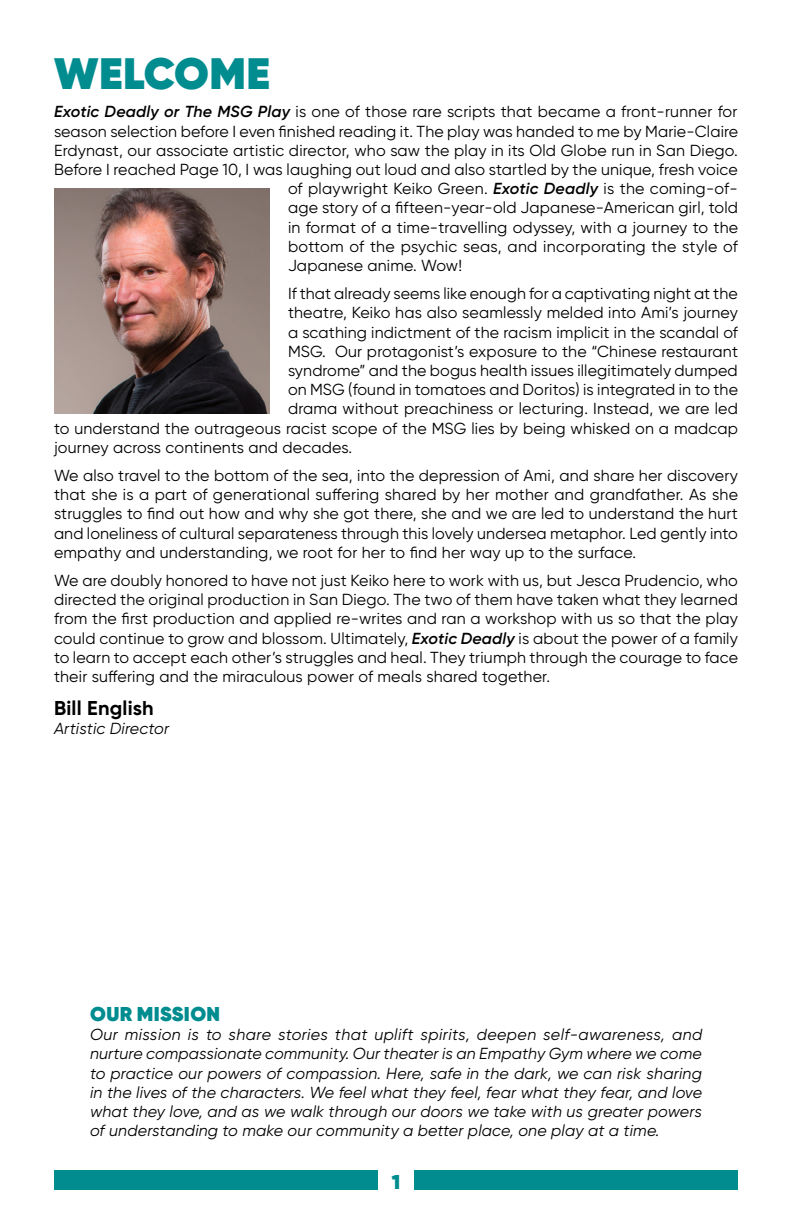
<style>
.page{position:relative;width:792px;height:1224px;background:#fff}
.page>*{position:absolute;margin:0;border:0;box-sizing:border-box;transform-origin:0 0}
.t1{font:800 44px "Gilroy";letter-spacing:.01em;color:#018c90}
.t2{font:800 20px "Gilroy";letter-spacing:.02em;color:#018c90}
.t3{font:700 20px "Gilroy";letter-spacing:.01em;color:#000}
.t4{font:16px/19.2px "Gilroy";letter-spacing:.01em;color:#000;text-align:justify}
.t5{font:italic 16px/19.2px "Gilroy";letter-spacing:.01em;color:#000;text-align:justify}
.s1{font-weight:600;font-style:italic}
</style>
<div class="page">
<div style="left:54px;top:1170px;width:684px;height:20px;background:#018c90"></div>
<div style="left:378px;top:1166px;width:36px;height:29px;background:#fff"></div>
<img style="left:54px;top:188px;width:216px;height:225px">
<h1 class="t1" style="left:54px;top:46px;width:218px">WELCOME</h1>
<p class="t4" style="left:54px;top:102px;width:685px"><span class="s1">Exotic Deadly or The MSG Play</span> is one of those rare scripts that became a front-runner for</p>
<p class="t4" style="left:54px;top:121px;width:686px">season selection before I even finished reading it. The play was handed to me by Marie-Claire</p>
<p class="t4" style="left:54px;top:140px;width:685px">Erdynast, our associate artistic director, who saw the play in its Old Globe run in San Diego.</p>
<p class="t4" style="left:54px;top:160px;width:685px">Before I reached Page 10, I was laughing out loud and also startled by the unique, fresh voice</p>
<p class="t4" style="left:288px;top:179px;width:451px">of playwright Keiko Green. <span class="s1">Exotic Deadly</span> is the coming-of-</p>
<p class="t4" style="left:288px;top:198px;width:452px">age story of a fifteen-year-old Japanese-American girl, told</p>
<p class="t4" style="left:288px;top:217px;width:452px">in format of a time-travelling odyssey, with a journey to the</p>
<p class="t4" style="left:288px;top:236px;width:452px">bottom of the psychic seas, and incorporating the style of</p>
<p class="t4" style="left:288px;top:256px;width:176px">Japanese anime. Wow!</p>
<p class="t4" style="left:288px;top:284px;width:451px">If that already seems like enough for a captivating night at the</p>
<p class="t4" style="left:288px;top:303px;width:452px">theatre, Keiko has also seamlessly melded into Ami’s journey</p>
<p class="t4" style="left:288px;top:322px;width:452px">a scathing indictment of the racism implicit in the scandal of</p>
<p class="t4" style="left:288px;top:341px;width:452px">MSG. Our protagonist’s exposure to the “Chinese restaurant</p>
<p class="t4" style="left:288px;top:361px;width:451px">syndrome” and the bogus health issues illegitimately dumped</p>
<p class="t4" style="left:288px;top:380px;width:452px">on MSG (found in tomatoes and Doritos) is integrated in to the</p>
<p class="t4" style="left:288px;top:399px;width:451px">drama without preachiness or lecturing. Instead, we are led</p>
<p class="t4" style="left:54px;top:418px;width:686px">to understand the outrageous racist scope of the MSG lies by being whisked on a madcap</p>
<p class="t4" style="left:54px;top:437px;width:300px">journey across continents and decades.</p>
<p class="t4" style="left:54px;top:466px;width:686px">We also travel to the bottom of the sea, into the depression of Ami, and share her discovery that she is a part of generational suffering shared by her mother and grandfather. As she struggles to find out how and why she got there, she and we are led to understand the hurt and loneliness of cultural separateness through this lovely undersea metaphor. Led gently into empathy and understanding, we root for her to find her way up to the surface.</p>
<p class="t4" style="left:54px;top:571px;width:686px">We are doubly honored to have not just Keiko here to work with us, but Jesca Prudencio, who directed the original production in San Diego. The two of them have taken what they learned from the first production and applied re-writes and ran a workshop with us so that the play could continue to grow and blossom. Ultimately, <span class="s1">Exotic Deadly</span> is about the power of a family to learn to accept each other’s struggles and heal. They triumph through the courage to face their suffering and the miraculous power of meals shared together.</p>
<p class="t3" style="left:54px;top:695px;width:101px">Bill English</p>
<p class="t5" style="left:54px;top:719px;width:117px">Artistic Director</p>
<p class="t2" style="left:90px;top:1001px;width:132px">OUR MISSION</p>
<p class="t5" style="left:90px;top:1025px;width:614px">Our mission is to share stories that uplift spirits, deepen self-awareness, and nurture compassionate community. Our theater is an Empathy Gym where we come to practice our powers of compassion. Here, safe in the dark, we can risk sharing in the lives of the characters. We feel what they feel, fear what they fear, and love what they love, and as we walk through our doors we take with us greater powers of understanding to make our community a better place, one play at a time.</p>
<p class="t2" style="left:392px;top:1169px;width:10px">1</p>
</div>
